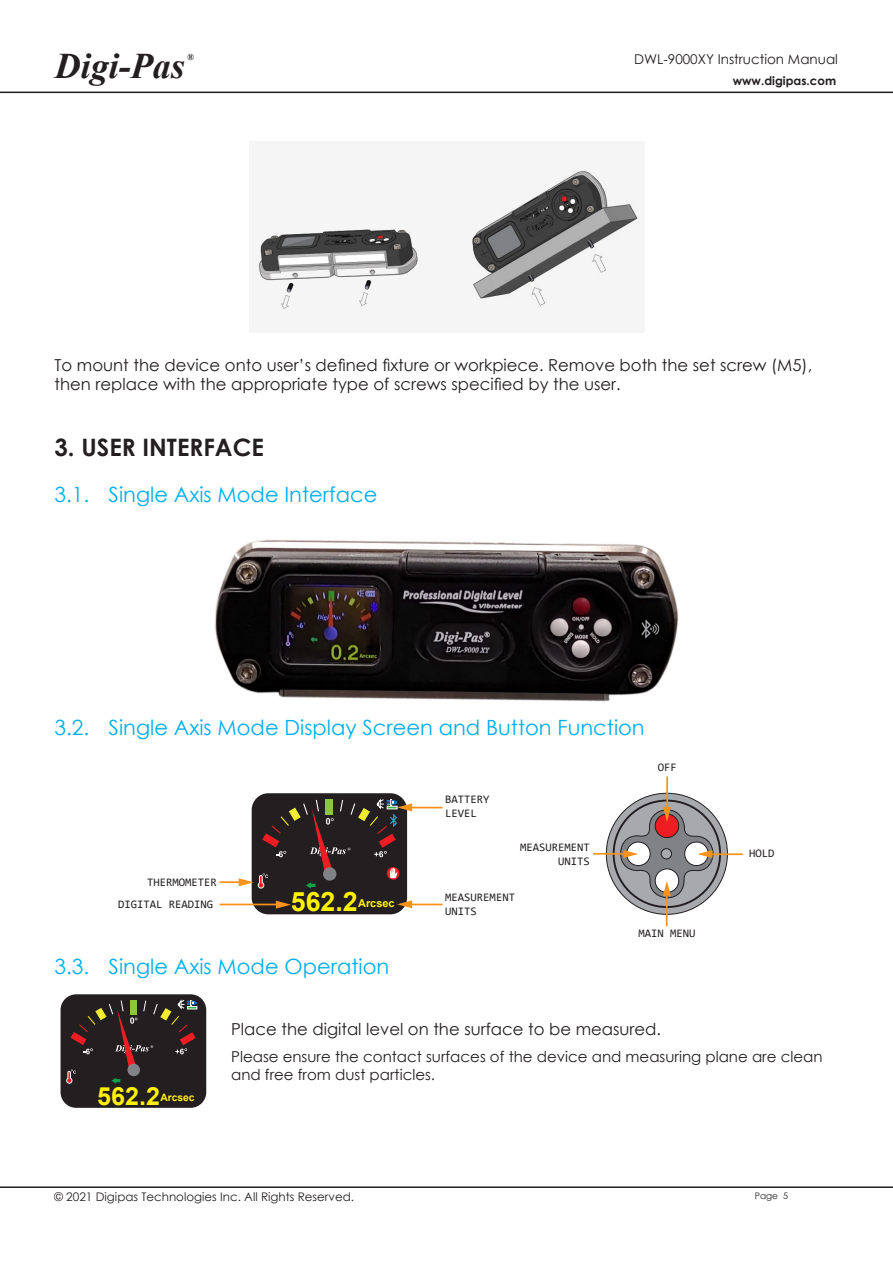
<style>
.page{position:relative;width:893px;height:1263px;background:#fff}
.page>*{position:absolute;margin:0;border:0;box-sizing:border-box;transform-origin:0 0}
.t1{font:italic 700 36px "Times New Roman";color:#231f20}
.t2{font:700 26.7px "Arial";color:#fff101}
.t3{font:700 25.05px "Arial";color:#fff101}
.t4{font:700 24px "Century Gothic";color:#231f20}
.t5{font:21px "Century Gothic";color:#00aeef}
.normal_paragraph{font:16.5px/19.8px "Century Gothic";color:#231f20}
.notes{font:15px/18px "Century Gothic";color:#231f20}
.t6{font:13.5px "Century Gothic";color:#231f20}
.t7{font:11.85px "Century Gothic";color:#231f20}
.t8{font:700 11.85px "Century Gothic";color:#231f20}
.t9{font:11.55px/13.8px "Consolas";color:#231f20}
.t10{font:700 10.95px "Arial";color:#fff101}
.t11{font:700 10.2px "Arial";color:#fff101}
.t12{font:9px "Century Gothic";color:#231f20}
.t13{font:italic 700 9px "Times New Roman";color:#231f20}
</style>
<div class="page">
<hr style="left:0;top:92px;width:893px;height:1px;background:#231f20">
<hr style="left:0;top:1186px;width:893px;height:2px;background:#231f20">
<img style="left:215px;top:539px;width:464px;height:163px">
<div style="left:61px;top:994px;width:145px;height:114px;background:#231f20;border-radius:16px"></div>
<svg style="left:66px;top:1000px;width:131px;height:84px"></svg>
<img style="left:257px;top:169px;width:383px;height:141px">
<svg style="left:606px;top:793px;width:121px;height:121px;background:#949497"></svg>
<svg style="left:614px;top:800px;width:106px;height:107px"></svg>
<div style="left:613px;top:800px;width:108px;height:108px;border:2px solid #231f20;border-radius:50%"></div>
<div style="left:252px;top:793px;width:155px;height:121px;background:#231f20;border-radius:17px"></div>
<hr style="left:409px;top:807px;width:33px;height:1px;background:#f7931d">
<hr style="left:409px;top:904px;width:33px;height:1px;background:#f7931d">
<svg style="left:397px;top:900px;width:15px;height:8px"></svg>
<hr style="left:220px;top:881px;width:21px;height:2px;background:#f7931d">
<svg style="left:239px;top:799px;width:173px;height:89px"></svg>
<hr style="left:220px;top:904px;width:59px;height:1px;background:#f7931d">
<svg style="left:276px;top:901px;width:15px;height:8px"></svg>
<hr style="left:593px;top:853px;width:33px;height:2px;background:#f7931d">
<hr style="left:710px;top:853px;width:33px;height:2px;background:#f7931d">
<hr style="left:666px;top:776px;width:2px;height:33px;background:#f7931d">
<hr style="left:666px;top:893px;width:2px;height:33px;background:#f7931d">
<svg style="left:620px;top:807px;width:93px;height:91px;background:#a09594"></svg>
<h1 class="t1" style="left:55px;top:41px;width:131px">Digi-Pas</h1>
<p class="t13" style="left:187px;top:51px;width:8px">®</p>
<p class="t6" style="left:634px;top:50px;width:205px">DWL-9000XY Instruction Manual</p>
<p class="t8" style="left:733px;top:72px;width:105px">www.digipas.com</p>
<p class="normal_paragraph" style="left:55px;top:354px;width:759px">To mount the device onto user’s defined fixture or workpiece. Remove both the set screw (M5), then replace with the appropriate type of screws specified by the user.</p>
<p class="t4" style="left:55px;top:429px;width:211px">3. USER INTERFACE</p>
<p class="t5" style="left:55px;top:480px;width:324px">3.1. Single Axis Mode Interface</p>
<p class="t5" style="left:55px;top:713px;width:592px">3.2. Single Axis Mode Display Screen and Button Function</p>
<p class="t9" style="left:445px;top:792px;width:46px">BATTERY<br>LEVEL</p>
<p class="t9" style="left:658px;top:760px;width:21px">OFF</p>
<p class="t9" style="left:118px;top:870px;width:100px;line-height:22.5px;text-indent:29px">THERMOMETER<br>DIGITAL READING</p>
<p class="t2" style="left:291px;top:883px;width:68px">562.2</p>
<p class="t10" style="left:358px;top:896px;width:38px">Arcsec</p>
<p class="t5" style="left:55px;top:951px;width:336px">3.3. Single Axis Mode Operation</p>
<p class="t9" style="left:520px;top:840px;width:71px;text-align:right">MEASUREMENT<br>UNITS</p>
<p class="t9" style="left:749px;top:846px;width:27px">HOLD</p>
<p class="t9" style="left:445px;top:890px;width:71px">MEASUREMENT<br>UNITS</p>
<p class="t9" style="left:638px;top:926px;width:59px">MAIN MENU</p>
<p class="t3" style="left:97px;top:1078px;width:64px">562.2</p>
<p class="t11" style="left:160px;top:1090px;width:36px">Arcsec</p>
<p class="normal_paragraph" style="left:231px;top:1019px;width:431px">Place the digital level on the surface to be measured.</p>
<p class="notes" style="left:231px;top:1047px;width:593px">Please ensure the contact surfaces of the device and measuring plane are clean and free from dust particles.</p>
<p class="t7" style="left:54px;top:1189px;width:301px">© 2021 Digipas Technologies Inc. All Rights Reserved.</p>
<p class="t12" style="left:755px;top:1189px;width:35px">Page 5</p>
</div>
